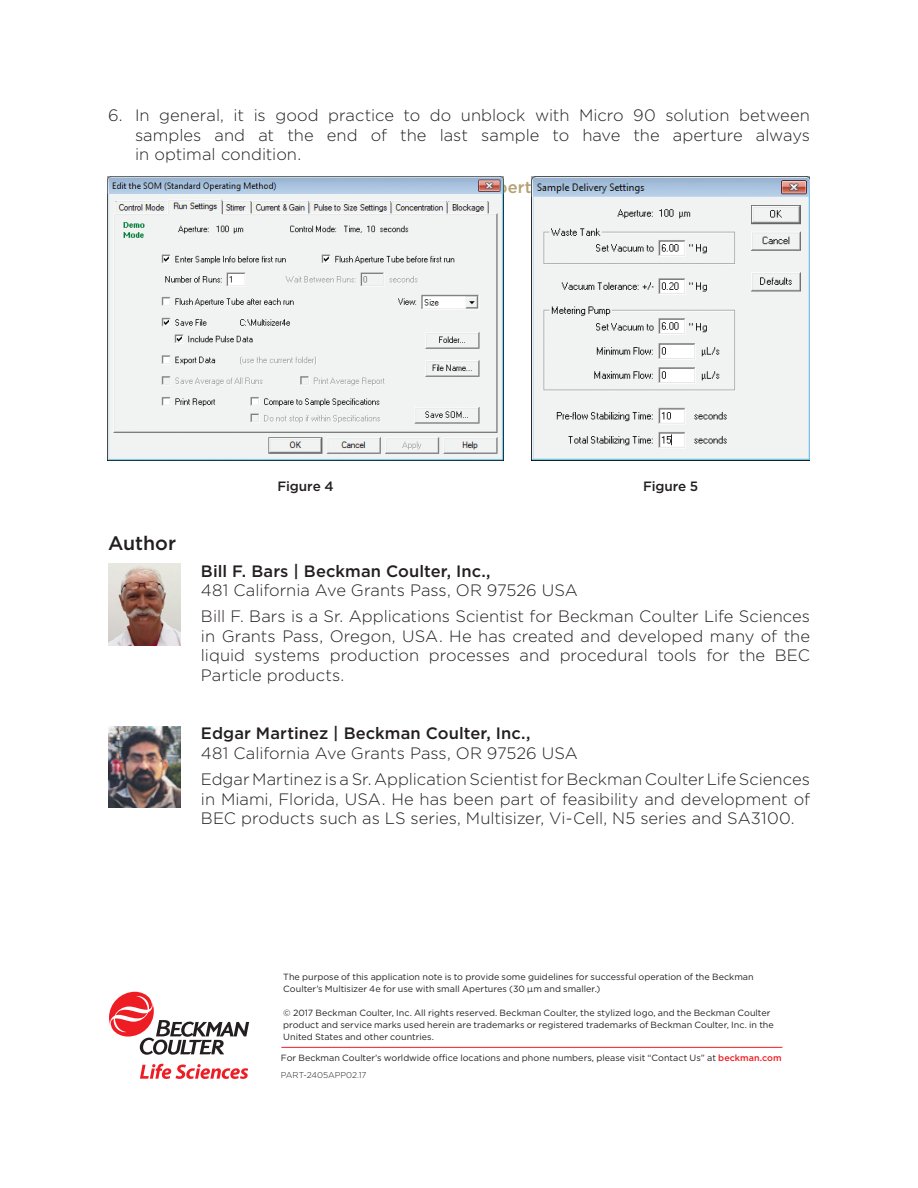
<style>
.page{position:relative;width:918px;height:1188px;background:#fff}
.page>*{position:absolute;margin:0;border:0;box-sizing:border-box;transform-origin:0 0}
.Doc_-_Header{font:500 19.5px "Gotham";color:#231f20}
.Doc_-_Arthur_Bio{font:300 16.5px/19.5px "Gotham";color:#231f20;text-align:justify}
.Doc_-_Body{font:300 16.5px "Gotham";color:#231f20}
.Doc_-_Body-2{font:500 16.5px "Gotham";letter-spacing:.005em;color:#231f20}
.Doc_-_Fig_Table{font:500 13.5px "Gotham";letter-spacing:-.015em;color:#231f20}
.t1{font:9px/12px "Gotham";color:#231f20}
.t2{font:300 8.4px "Gotham";color:#231f20}
.s1{font-weight:500;color:#ee1d23}
</style>
<div class="page">
<img style="left:108px;top:177px;width:395px;height:284px">
<img style="left:532px;top:177px;width:278px;height:284px">
<img style="left:108px;top:564px;width:73px;height:81px">
<img style="left:108px;top:726px;width:73px;height:82px">
<hr style="left:281px;top:1047px;width:501px;height:1px;background:#ee1d23">
<svg style="left:109px;top:992px;width:140px;height:63px"></svg>
<svg style="left:140px;top:1064px;width:108px;height:15px"></svg>
<p class="Doc_-_Arthur_Bio" style="left:135px;top:105px;width:677px;text-indent:-27px">6. In general, it is good practice to do unblock with Micro 90 solution between samples and at the end of the last sample to have the aperture always in optimal condition.</p>
<p class="Doc_-_Header" style="left:108px;top:531px;width:70px">Author</p>
<p class="Doc_-_Fig_Table" style="left:278px;top:477px;width:57px">Figure 4</p>
<p class="Doc_-_Fig_Table" style="left:643px;top:477px;width:57px">Figure 5</p>
<p class="Doc_-_Body-2" style="left:201px;top:560px;width:291px">Bill F. Bars | Beckman Coulter, Inc.,</p>
<p class="Doc_-_Body" style="left:201px;top:580px;width:378px">481 California Ave Grants Pass, OR 97526 USA</p>
<p class="Doc_-_Arthur_Bio" style="left:201px;top:606px;width:611px">Bill F. Bars is a Sr. Applications Scientist for Beckman Coulter Life Sciences in Grants Pass, Oregon, USA. He has created and developed many of the liquid systems production processes and procedural tools for the BEC Particle products.</p>
<p class="Doc_-_Body-2" style="left:201px;top:723px;width:331px">Edgar Martinez | Beckman Coulter, Inc.,</p>
<p class="Doc_-_Body" style="left:201px;top:743px;width:378px">481 California Ave Grants Pass, OR 97526 USA</p>
<p class="Doc_-_Arthur_Bio" style="left:201px;top:769px;width:611px">Edgar Martinez is a Sr. Application Scientist for Beckman Coulter Life Sciences in Miami, Florida, USA. He has been part of feasibility and development of BEC products such as LS series, Multisizer, Vi-Cell, N5 series and SA3100.</p>
<p class="t1" style="left:283px;top:971px;width:472px">The purpose of this application note is to provide some guidelines for successful operation of the Beckman<br>Coulter’s Multisizer 4e for use with small Apertures (30 µm and smaller.)</p>
<p class="t1" style="left:283px;top:1007px;width:492px">© 2017 Beckman Coulter, Inc. All rights reserved. Beckman Coulter, the stylized logo, and the Beckman Coulter product and service marks used herein are trademarks or registered trademarks of Beckman Coulter, Inc. in the<br>United States and other countries.</p>
<p class="t1" style="left:281px;top:1051px;width:502px">For Beckman Coulter’s worldwide office locations and phone numbers, please visit “Contact Us” at <span class="s1">beckman.com</span></p>
<p class="t2" style="left:281px;top:1070px;width:87px">PART-2405APP02.17</p>
</div>
